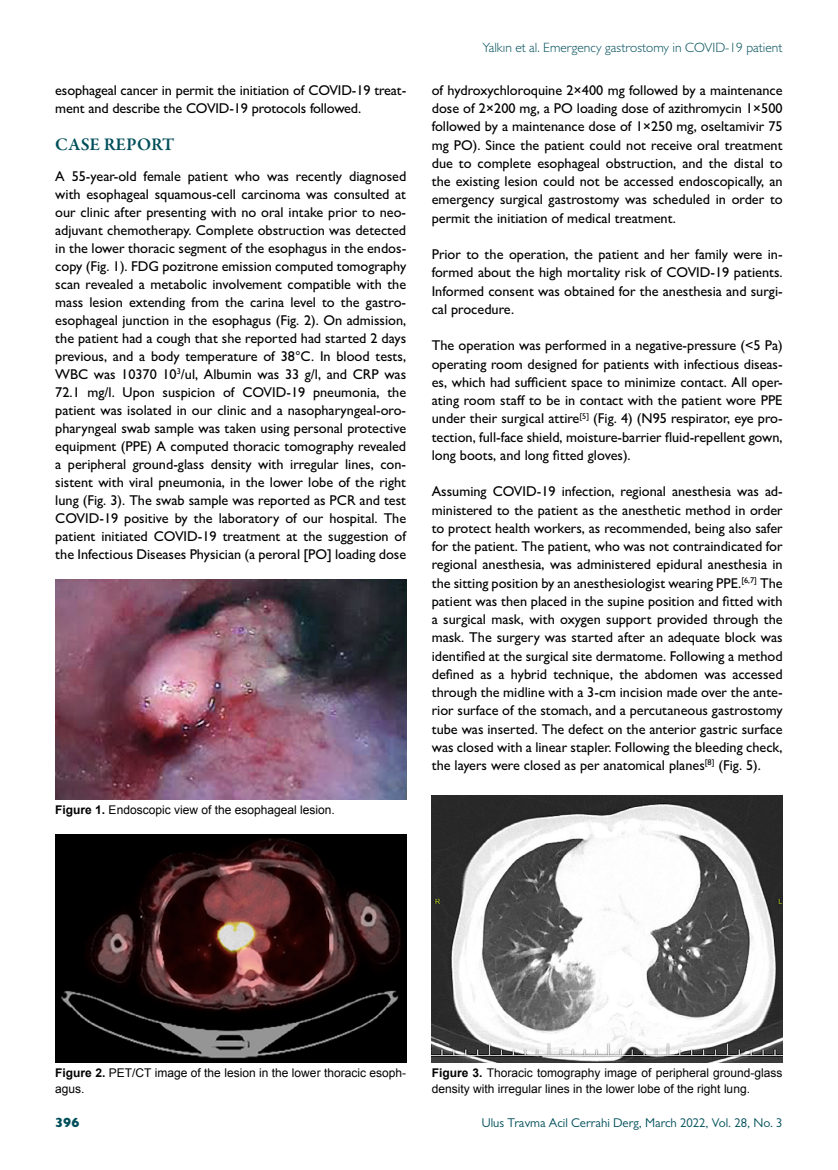
<style>
.page{position:relative;width:838px;height:1170px;background:#fff}
.page>*{position:absolute;margin:0;border:0;box-sizing:border-box;transform-origin:0 0}
.t1{font:600 18px "Garamond Premr Pro";letter-spacing:.005em;color:#004f5a}
.t2{font:500 14.25px/18.3px "Gill Sans MT Pro";color:#000;text-align:justify}
.t3{font:300 13.5px "Gill Sans MT Pro";color:#004f5a}
.t4{font:800 13.5px "Gill Sans MT Pro";color:#004f5a}
.t5{font:12.75px "Gill Sans MT Pro";color:#004f5a}
.t6{font:12px/16.5px "Arial";color:#000}
.s1{font-weight:700}
</style>
<div class="page">
<img style="left:432px;top:795px;width:350px;height:267px">
<img style="left:55px;top:579px;width:351px;height:220px">
<img style="left:55px;top:834px;width:351px;height:228px">
<p class="t2" style="left:55px;top:81px;width:352px">esophageal cancer in permit the initiation of COVID-19 treat&shy;ment and describe the COVID-19 protocols followed.</p>
<p class="t1" style="left:55px;top:133px;width:120px">CASE REPORT</p>
<p class="t2" style="left:55px;top:167px;width:352px">A 55-year-old female patient who was recently diagnosed with esophageal squamous-cell carcinoma was consulted at our clinic after presenting with no oral intake prior to neo&shy;adjuvant chemotherapy. Complete obstruction was detected in the lower thoracic segment of the esophagus in the endos&shy;copy (Fig. 1). FDG pozitrone emission computed tomography scan revealed a metabolic involvement compatible with the mass lesion extending from the carina level to the gastro&shy;esophageal junction in the esophagus (Fig. 2). On admission, the patient had a cough that she reported had started 2 days previous, and a body temperature of 38°C. In blood tests, WBC was 10370 10<sup>3</sup>/ul, Albumin was 33 g/l, and CRP was 72.1 mg/l. Upon suspicion of COVID-19 pneumonia, the patient was isolated in our clinic and a nasopharyngeal-oro&shy;pharyngeal swab sample was taken using personal protective equipment (PPE) A computed thoracic tomography revealed a peripheral ground-glass density with irregular lines, con&shy;sistent with viral pneumonia, in the lower lobe of the right lung (Fig. 3). The swab sample was reported as PCR and test COVID-19 positive by the laboratory of our hospital. The patient initiated COVID-19 treatment at the suggestion of the Infectious Diseases Physician (a peroral [PO] loading dose</p>
<p class="t6" style="left:55px;top:801px;width:281px"><span class="s1">Figure 1.</span> Endoscopic view of the esophageal lesion.</p>
<p class="t3" style="left:482px;top:39px;width:302px">Yalkın et al. Emergency gastrostomy in COVID-19 patient</p>
<p class="t2" style="left:432px;top:81px;width:352px">of hydroxychloroquine 2×400 mg followed by a maintenance dose of 2×200 mg, a PO loading dose of azithromycin 1×500 followed by a maintenance dose of 1×250 mg, oseltamivir 75 mg PO). Since the patient could not receive oral treatment due to complete esophageal obstruction, and the distal to the existing lesion could not be accessed endoscopically, an emergency surgical gastrostomy was scheduled in order to permit the initiation of medical treatment.</p>
<p class="t2" style="left:432px;top:245px;width:352px">Prior to the operation, the patient and her family were in&shy;formed about the high mortality risk of COVID-19 patients.<br>Informed consent was obtained for the anesthesia and surgi&shy;cal procedure.</p>
<p class="t2" style="left:432px;top:336px;width:352px">The operation was performed in a negative-pressure (&lt;5 Pa) operating room designed for patients with infectious diseas&shy;es, which had sufficient space to minimize contact. All oper&shy;ating room staff to be in contact with the patient wore PPE under their surgical attire<sup>[5]</sup> (Fig. 4) (N95 respirator, eye pro&shy;tection, full-face shield, moisture-barrier fluid-repellent gown, long boots, and long fitted gloves).</p>
<p class="t2" style="left:432px;top:482px;width:352px">Assuming COVID-19 infection, regional anesthesia was ad&shy;ministered to the patient as the anesthetic method in order to protect health workers, as recommended, being also safer for the patient. The patient, who was not contraindicated for regional anesthesia, was administered epidural anesthesia in the sitting position by an anesthesiologist wearing PPE.<sup>[6,7]</sup> The patient was then placed in the supine position and fitted with a surgical mask, with oxygen support provided through the mask. The surgery was started after an adequate block was identified at the surgical site dermatome. Following a method defined as a hybrid technique, the abdomen was accessed through the midline with a 3-cm incision made over the ante&shy;rior surface of the stomach, and a percutaneous gastrostomy tube was inserted. The defect on the anterior gastric surface was closed with a linear stapler. Following the bleeding check, the layers were closed as per anatomical planes<sup>[8]</sup> (Fig. 5).</p>
<p class="t6" style="left:55px;top:1064px;width:352px"><span class="s1">Figure 2.</span> PET/CT image of the lesion in the lower thoracic esoph&shy;agus.</p>
<p class="t6" style="left:432px;top:1064px;width:352px"><span class="s1">Figure 3.</span> Thoracic tomography image of peripheral ground-glass density with irregular lines in the lower lobe of the right lung.</p>
<p class="t4" style="left:55px;top:1114px;width:26px">396</p>
<p class="t5" style="left:482px;top:1115px;width:302px">Ulus Travma Acil Cerrahi Derg, March 2022, Vol. 28, No. 3</p>
</div>
